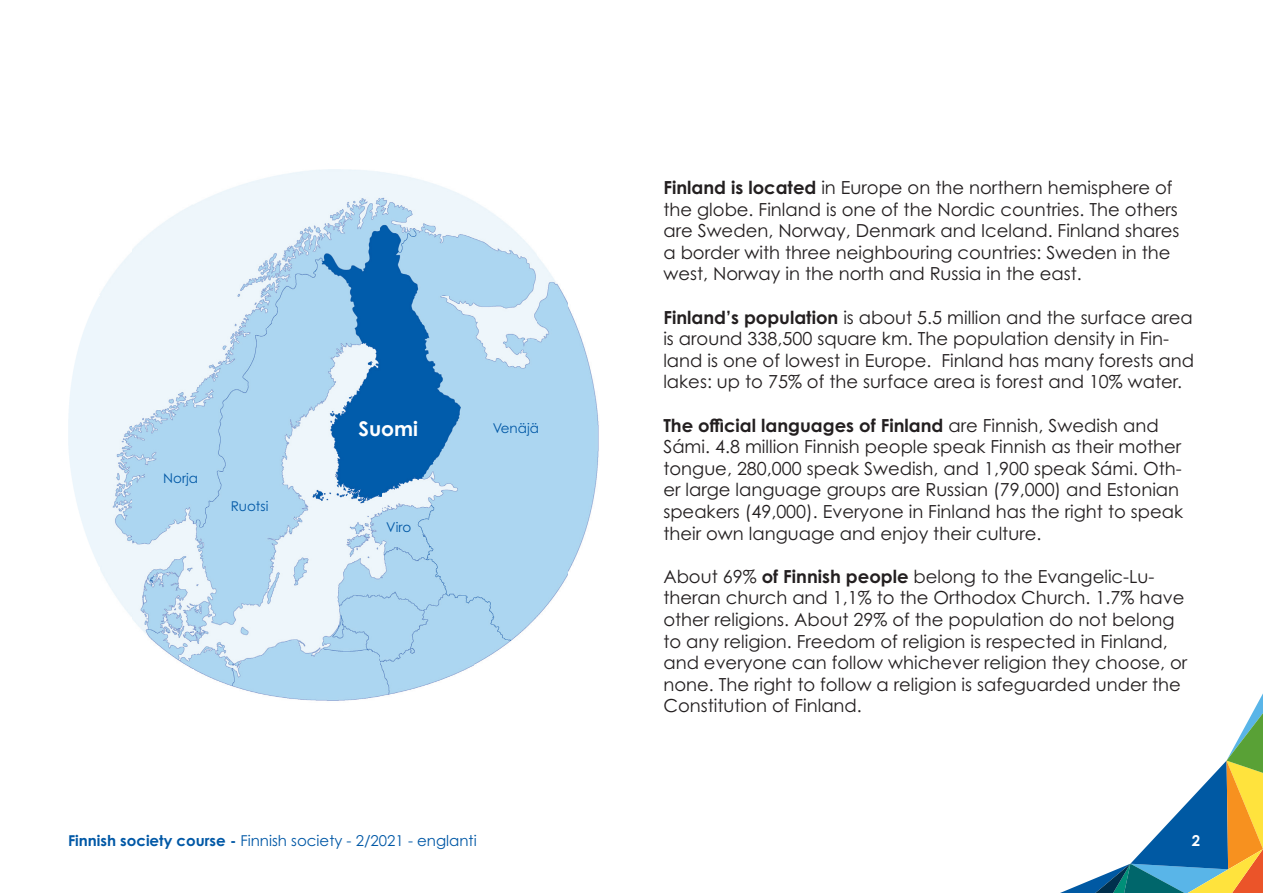
<style>
.page{position:relative;width:1263px;height:893px;background:#fff}
.page>*{position:absolute;margin:0;border:0;box-sizing:border-box;transform-origin:0 0}
.t1{font:700 20.25px "Century Gothic Pro";color:#fff}
.t2{font:18px/21.6px "Century Gothic Pro";color:#231f20}
.t3{font:15px "Century Gothic Pro";color:#0158a6}
.t4{font:700 15px "Century Gothic Pro";color:#fff}
.t5{font:13.5px "Century Gothic Pro";color:#0158a6}
.s1{font-weight:700}
</style>
<div class="page">
<svg style="left:1060px;top:693px;width:203px;height:200px"></svg>
<img style="left:194px;top:170px;width:281px;height:531px">
<img style="left:131px;top:205px;width:63px;height:465px">
<img style="left:475px;top:202px;width:62px;height:462px">
<img style="left:99px;top:253px;width:32px;height:363px">
<img style="left:537px;top:256px;width:32px;height:361px">
<img style="left:569px;top:308px;width:30px;height:263px">
<p class="t5" style="left:163px;top:470px;width:36px">Norja</p>
<p class="t5" style="left:231px;top:498px;width:39px">Ruotsi</p>
<p class="t1" style="left:358px;top:416px;width:61px">Suomi</p>
<p class="t5" style="left:493px;top:420px;width:48px">Venäjä</p>
<p class="t5" style="left:386px;top:519px;width:27px">Viro</p>
<p class="t2" style="left:663px;top:176px;width:517px"><span class="s1">Finland is located</span> in Europe on the northern hemisphere of the globe. Finland is one of the Nordic countries. The others are Sweden, Norway, Denmark and Iceland. Finland shares a border with three neighbouring countries: Sweden in the west, Norway in the north and Russia in the east.</p>
<p class="t2" style="left:663px;top:306px;width:532px"><span class="s1">Finland’s population</span> is about 5.5 million and the surface area is around 338,500 square km. The population density in Fin&shy;land is one of lowest in Europe. Finland has many forests and lakes: up to 75% of the surface area is forest and 10% water.</p>
<p class="t2" style="left:663px;top:414px;width:521px"><span class="s1">The official languages of Finland</span> are Finnish, Swedish and Sámi. 4.8 million Finnish people speak Finnish as their mother tongue, 280,000 speak Swedish, and 1,900 speak Sámi. Oth&shy;er large language groups are Russian (79,000) and Estonian speakers (49,000). Everyone in Finland has the right to speak their own language and enjoy their culture.</p>
<p class="t2" style="left:663px;top:565px;width:525px">About 69% <span class="s1">of Finnish people</span> belong to the Evangelic-Lu&shy;theran church and 1,1% to the Orthodox Church. 1.7% have other religions. About 29% of the population do not belong to any religion. Freedom of religion is respected in Finland, and everyone can follow whichever religion they choose, or none. The right to follow a religion is safeguarded under the Constitution of Finland.</p>
<p class="t3" style="left:68px;top:832px;width:410px"><span class="s1">Finnish society course -</span> Finnish society - 2/2021 - englanti</p>
<p class="t4" style="left:1192px;top:831px;width:10px">2</p>
</div>
